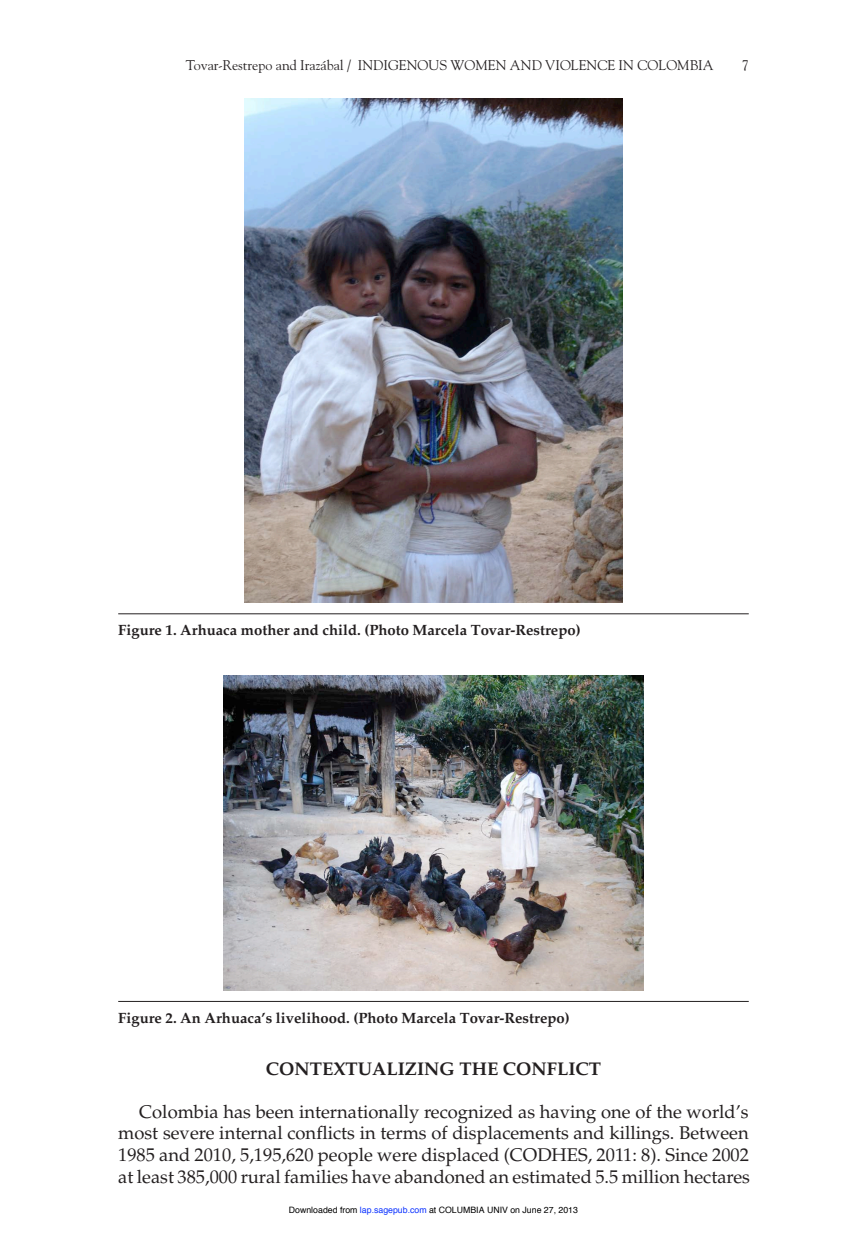
<style>
.page{position:relative;width:867px;height:1260px;background:#fff}
.page>*{position:absolute;margin:0;border:0;box-sizing:border-box;transform-origin:0 0}
.t1{font:18.38px/21.9px "Palatino LT Std";color:#231f20;text-align:justify}
.t2{font:700 18.38px "Palatino LT Std";color:#231f20}
.t3{font:700 14.88px "Palatino LT Std";color:#231f20}
.t4{font:14px "Goudy Std";color:#231f20}
.t5{font:8.75px "Helvetica";color:#000}
.s1{color:#0a31ff}
</style>
<div class="page">
<hr style="left:118px;top:613px;width:630px;height:1px;background:#231f20">
<img style="left:244px;top:99px;width:378px;height:504px">
<hr style="left:118px;top:1001px;width:630px;height:1px;background:#231f20">
<img style="left:223px;top:675px;width:420px;height:315px">
<p class="t4" style="left:186px;top:56px;width:529px">Tovar-Restrepo and Irazábal / INDIGENOUS WOMEN AND VIOLENCE IN COLOMBIA</p>
<p class="t4" style="left:741px;top:56px;width:8px">7</p>
<p class="t3" style="left:118px;top:622px;width:464px">Figure 1. Arhuaca mother and child. (Photo Marcela Tovar-Restrepo)</p>
<p class="t3" style="left:118px;top:1009px;width:453px">Figure 2. An Arhuaca’s livelihood. (Photo Marcela Tovar-Restrepo)</p>
<p class="t2" style="left:266px;top:1058px;width:336px">CONTEXTUALIZING THE CONFLICT</p>
<p class="t1" style="left:118px;top:1101px;width:633px;text-indent:21px">Colombia has been internationally recognized as having one of the world’s most severe internal conflicts in terms of displacements and killings. Between 1985 and 2010, 5,195,620 people were displaced (CODHES, 2011: 8). Since 2002 at least 385,000 rural families have abandoned an estimated 5.5 million hectares</p>
<p class="t5" style="left:289px;top:1206px;width:290px">Downloaded from <span class="s1">lap.sagepub.com</span> at COLUMBIA UNIV on June 27, 2013</p>
</div>
